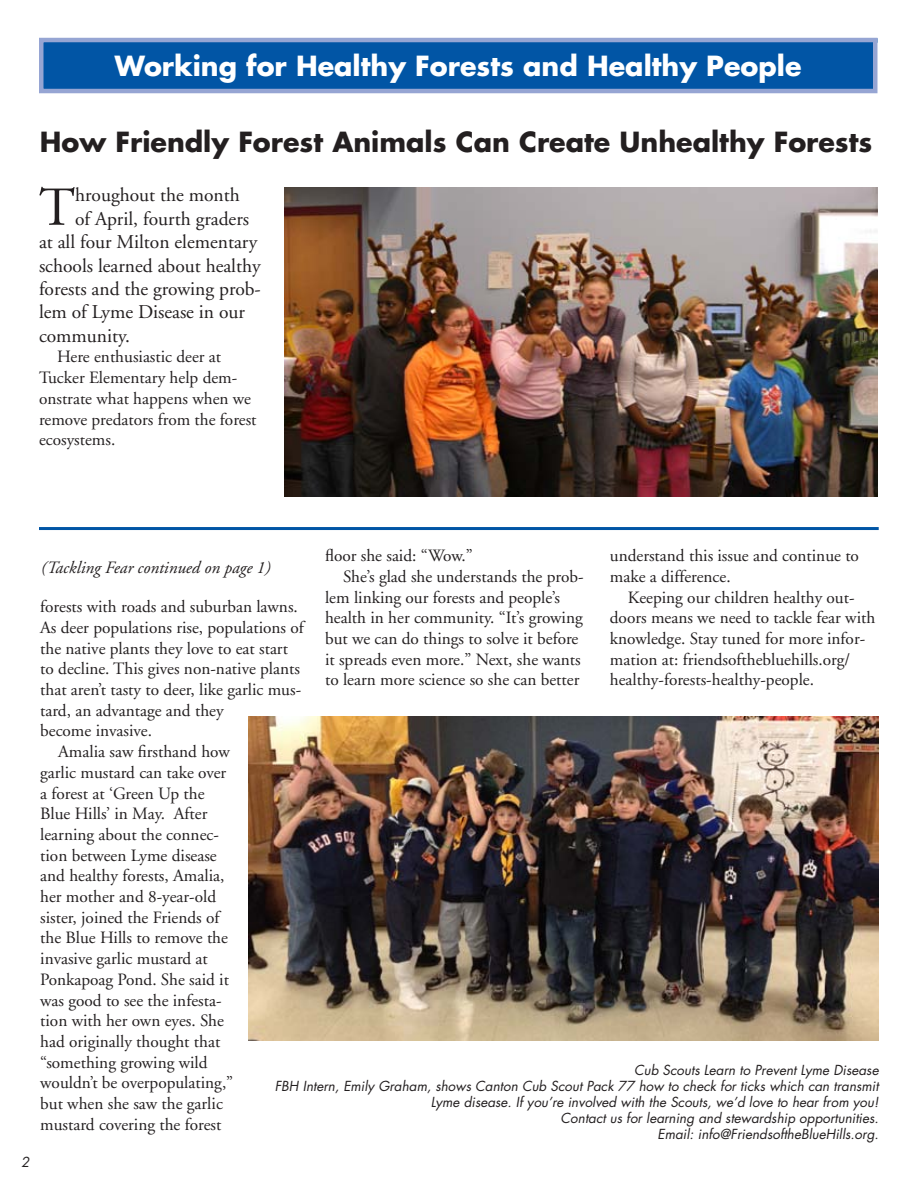
<style>
.page{position:relative;width:918px;height:1188px;background:#fff}
.page>*{position:absolute;margin:0;border:0;box-sizing:border-box;transform-origin:0 0}
.First_Paragraph{font:54.75px "Adobe Garamond";color:#231f20}
.Heading_1{font:700 27px "Futura";color:#231f20}
.Heading_1-2{font:700 27px "Futura";color:#fff}
.First_Paragraph-2{font:19.5px "Adobe Garamond";color:#231f20}
.Body_Text{font:17.25px/20.7px "Adobe Garamond";color:#231f20}
.Body_Text-2{font:italic 17.25px "Adobe Garamond";color:#231f20}
.t1{font:italic 13.5px/16.2px "Futura";color:#231f20;text-align:right}
</style>
<div class="page">
<div style="left:41px;top:40px;width:834px;height:51px;background:#0155a5"></div>
<div style="left:39px;top:38px;width:839px;height:55px;border:4px solid #96a5d3"></div>
<img style="left:285px;top:187px;width:593px;height:310px">
<hr style="left:39px;top:527px;width:840px;height:3px;background:#0155a5">
<img style="left:248px;top:716px;width:631px;height:325px">
<p class="Heading_1-2" style="left:115px;top:47px;width:688px">Working for Healthy Forests and Healthy People</p>
<p class="Heading_1" style="left:40px;top:123px;width:834px">How Friendly Forest Animals Can Create Unhealthy Forests</p>
<p class="First_Paragraph" style="left:39px;top:178px;width:38px">T</p>
<p class="First_Paragraph-2" style="left:75px;top:185px;width:166px">hroughout the month</p>
<p class="First_Paragraph-2" style="left:75px;top:208px;width:175px">of April, fourth graders</p>
<p class="First_Paragraph-2" style="left:39px;top:232px;width:220px">at all four Milton elementary</p>
<p class="First_Paragraph-2" style="left:39px;top:255px;width:223px">schools learned about healthy</p>
<p class="First_Paragraph-2" style="left:39px;top:278px;width:223px">forests and the growing prob-</p>
<p class="First_Paragraph-2" style="left:39px;top:302px;width:207px">lem of Lyme Disease in our</p>
<p class="First_Paragraph-2" style="left:39px;top:325px;width:92px">community.</p>
<p class="Body_Text" style="left:39px;top:347px;width:219px;text-indent:18px">Here enthusiastic deer at<br>Tucker Elementary help dem&shy;onstrate what happens when we remove predators from the forest ecosystems.</p>
<p class="t1" style="left:21px;top:1154px;width:10px">2</p>
<p class="Body_Text" style="left:325px;top:546px;width:149px">floor she said: “Wow.”</p>
<p class="Body_Text" style="left:325px;top:567px;width:260px;text-indent:18px">She’s glad she understands the prob&shy;lem linking our forests and people’s health in her community. “It’s growing but we can do things to solve it before it spreads even more.” Next, she wants to learn more science so she can better</p>
<p class="Body_Text" style="left:610px;top:546px;width:251px">understand this issue and continue to make a difference.</p>
<p class="Body_Text" style="left:610px;top:587px;width:267px;text-indent:18px">Keeping our children healthy out&shy;doors means we need to tackle fear with knowledge. Stay tuned for more infor&shy;mation at: friendsofthebluehills.org/ healthy-forests-healthy-people.</p>
<p class="Body_Text-2" style="left:40px;top:558px;width:231px">(Tackling Fear continued on page 1)</p>
<p class="Body_Text" style="left:40px;top:597px;width:265px">forests with roads and suburban lawns.<br>As deer populations rise, populations of the native plants they love to eat start to decline. This gives non-native plants that aren’t tasty to deer, like garlic mus&shy;tard, an advantage and they<br>become invasive.</p>
<p class="Body_Text" style="left:40px;top:742px;width:195px;text-indent:18px">Amalia saw firsthand how garlic mustard can take over a forest at ‘Green Up the<br>Blue Hills’ in May. After learning about the connec&shy;tion between Lyme disease and healthy forests, Amalia, her mother and 8-year-old sister, joined the Friends of the Blue Hills to remove the invasive garlic mustard at<br>Ponkapoag Pond. She said it was good to see the infesta&shy;tion with her own eyes. She had originally thought that “something growing wild wouldn’t be overpopulating,” but when she saw the garlic mustard covering the forest</p>
<p class="t1" style="left:634px;top:1061px;width:246px">Cub Scouts Learn to Prevent Lyme Disease</p>
<p class="t1" style="left:275px;top:1078px;width:605px">FBH Intern, Emily Graham, shows Canton Cub Scout Pack 77 how to check for ticks which can transmit Lyme disease. If you’re involved with the Scouts, we’d love to hear from you!<br>Contact us for learning and stewardship opportunities.<br>Email: info@FriendsoftheBlueHills.org.</p>
</div>
